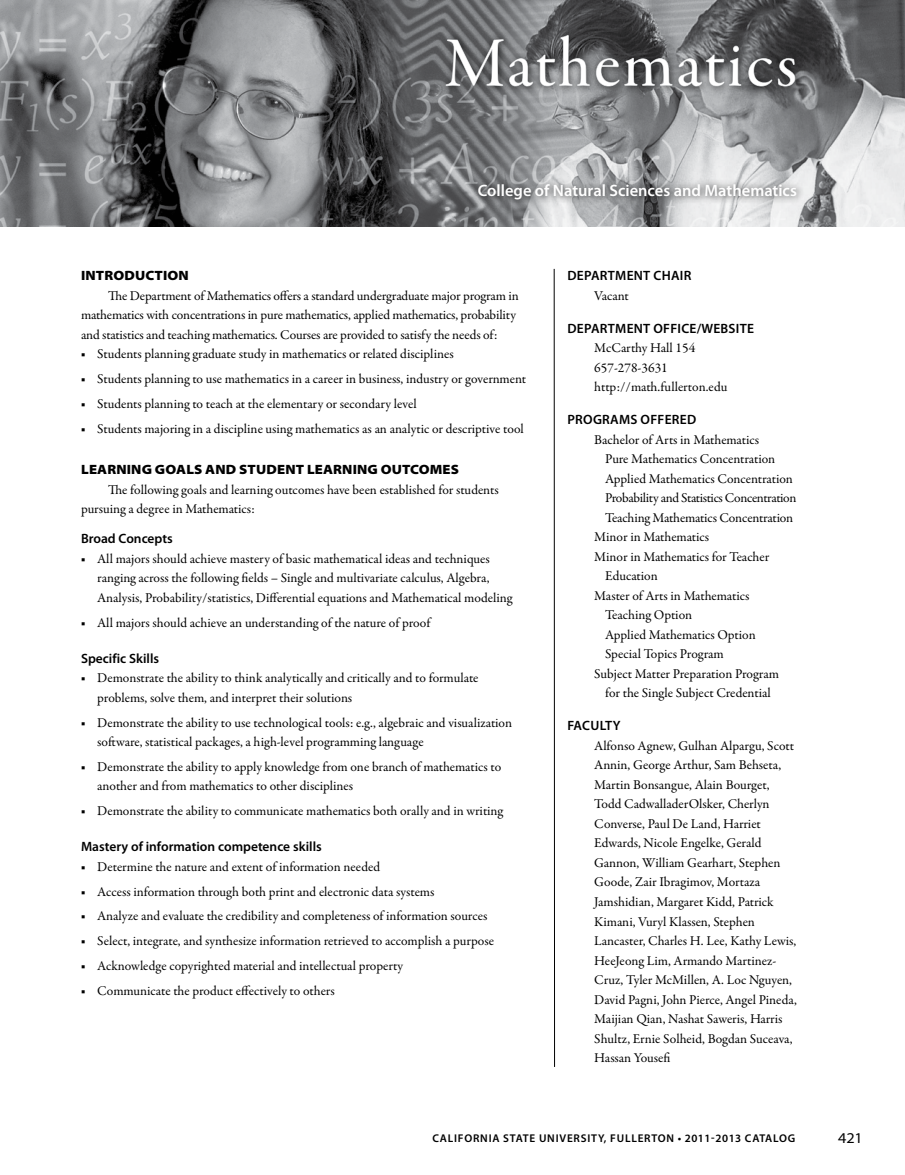
<style>
.page{position:relative;width:905px;height:1175px;background:#fff}
.page>*{position:absolute;margin:0;border:0;box-sizing:border-box;transform-origin:0 0}
.Academic_Programs-_L{font:72px "Garamond Premr Pro Disp";letter-spacing:.05em;color:#fff}
.College_Name__Academ{font:600 16.5px "Myriad Pro";color:#fff}
.Page_Number{font:semi-expanded 15px "Myriad Pro";color:#000}
.List{font:13.5px/19.5px "Garamond Premr Pro";letter-spacing:-.005em;color:#000}
.At-a-Glance{font:13.5px/19.5px "Garamond Premr Pro";letter-spacing:-.005em;color:#000}
.Body_Text{font:13.5px/19.5px "Garamond Premr Pro";letter-spacing:-.01em;color:#000}
.At-a-Glance__2nd_ln{font:13.5px "Garamond Premr Pro";letter-spacing:-.01em;color:#000}
.Subhead{font:600 13.5px "Myriad Pro";color:#000}
.At-a-Glance_Title{font:600 13.5px "Myriad Pro";letter-spacing:.02em;color:#000}
.Headline{font:900 semi-expanded 13.5px "Myriad Pro";letter-spacing:.01em;color:#000}
.At-a-Glance__2nd_ln-2{font:13.5px "Garamond Premr Pro";letter-spacing:-.03em;color:#000}
.Page_Footer{font:600 11.25px "Myriad Pro";letter-spacing:.07em;color:#000}
.s1{font-weight:600}
</style>
<div class="page">
<img style="left:0;top:0;width:904px;height:226px">
<hr style="left:554px;top:269px;width:1px;height:797px;background:#000">
<div style="left:439px;top:28px;width:364px;height:67px;background:#000;opacity:.75"></div>
<svg style="left:445px;top:35px;width:296px;height:52px"></svg>
<svg style="left:748px;top:58px;width:47px;height:29px"></svg>
<div style="left:472px;top:177px;width:332px;height:30px;background:#000;opacity:.75"></div>
<p class="Academic_Programs-_L" style="left:446px;top:24px;width:352px">Mathematics</p>
<p class="College_Name__Academ" style="left:478px;top:179px;width:320px">College of Natural Sciences and Mathematics</p>
<h2 class="Headline" style="left:81px;top:266px;width:109px">INTRODUCTION</h2>
<p class="Body_Text" style="left:81px;top:286px;width:439px;text-indent:27px">The Department of Mathematics offers a standard undergraduate major program in mathematics with concentrations in pure mathematics, applied mathematics, probability and statistics and teaching mathematics. Courses are provided to satisfy the needs of:</p>
<p class="List" style="left:81px;top:344px;width:374px"><span class="s1">■</span> Students planning graduate study in mathematics or related disciplines</p>
<p class="List" style="left:81px;top:369px;width:447px"><span class="s1">■</span> Students planning to use mathematics in a career in business, industry or government</p>
<p class="List" style="left:81px;top:394px;width:337px"><span class="s1">■</span> Students planning to teach at the elementary or secondary level</p>
<p class="List" style="left:81px;top:419px;width:444px"><span class="s1">■</span> Students majoring in a discipline using mathematics as an analytic or descriptive tool</p>
<h2 class="Headline" style="left:81px;top:460px;width:379px">LEARNING GOALS AND STUDENT LEARNING OUTCOMES</h2>
<p class="Body_Text" style="left:81px;top:480px;width:419px;text-indent:27px">The following goals and learning outcomes have been established for students pursuing a degree in Mathematics:</p>
<p class="Subhead" style="left:81px;top:530px;width:93px">Broad Concepts</p>
<p class="List" style="left:97px;top:549px;width:417px;text-indent:-16px"><span class="s1">■</span> All majors should achieve mastery of basic mathematical ideas and techniques ranging across the following fields – Single and multivariate calculus, Algebra,<br>Analysis, Probability/statistics, Differential equations and Mathematical modeling</p>
<p class="List" style="left:81px;top:613px;width:351px"><span class="s1">■</span> All majors should achieve an understanding of the nature of proof</p>
<p class="Subhead" style="left:81px;top:649px;width:80px">Specific Skills</p>
<p class="List" style="left:97px;top:668px;width:383px;text-indent:-16px"><span class="s1">■</span> Demonstrate the ability to think analytically and critically and to formulate problems, solve them, and interpret their solutions</p>
<p class="List" style="left:97px;top:713px;width:416px;text-indent:-16px"><span class="s1">■</span> Demonstrate the ability to use technological tools: e.g., algebraic and visualization software, statistical packages, a high-level programming language</p>
<p class="List" style="left:97px;top:757px;width:405px;text-indent:-16px"><span class="s1">■</span> Demonstrate the ability to apply knowledge from one branch of mathematics to another and from mathematics to other disciplines</p>
<p class="List" style="left:81px;top:801px;width:423px"><span class="s1">■</span> Demonstrate the ability to communicate mathematics both orally and in writing</p>
<p class="Subhead" style="left:81px;top:838px;width:242px">Mastery of information competence skills</p>
<p class="List" style="left:81px;top:857px;width:301px"><span class="s1">■</span> Determine the nature and extent of information needed</p>
<p class="List" style="left:81px;top:881px;width:355px"><span class="s1">■</span> Access information through both print and electronic data systems</p>
<p class="List" style="left:81px;top:906px;width:408px"><span class="s1">■</span> Analyze and evaluate the credibility and completeness of information sources</p>
<p class="List" style="left:81px;top:931px;width:414px"><span class="s1">■</span> Select, integrate, and synthesize information retrieved to accomplish a purpose</p>
<p class="List" style="left:81px;top:956px;width:324px"><span class="s1">■</span> Acknowledge copyrighted material and intellectual property</p>
<p class="List" style="left:81px;top:981px;width:255px"><span class="s1">■</span> Communicate the product effectively to others</p>
<p class="At-a-Glance_Title" style="left:567px;top:267px;width:125px">DEPARTMENT CHAIR</p>
<h4 class="At-a-Glance" style="left:594px;top:286px;width:36px">Vacant</h4>
<p class="At-a-Glance_Title" style="left:567px;top:319px;width:188px">DEPARTMENT OFFICE/WEBSITE</p>
<h4 class="At-a-Glance" style="left:594px;top:338px;width:102px">McCarthy Hall 154</h4>
<h4 class="At-a-Glance" style="left:594px;top:358px;width:75px">657-278-3631</h4>
<h4 class="At-a-Glance" style="left:594px;top:377px;width:135px">http://math.fullerton.edu</h4>
<p class="At-a-Glance_Title" style="left:567px;top:411px;width:130px">PROGRAMS OFFERED</p>
<h4 class="At-a-Glance" style="left:594px;top:430px;width:166px">Bachelor of Arts in Mathematics</h4>
<p class="At-a-Glance__2nd_ln" style="left:605px;top:451px;width:172px">Pure Mathematics Concentration</p>
<p class="At-a-Glance__2nd_ln" style="left:605px;top:470px;width:189px">Applied Mathematics Concentration</p>
<p class="At-a-Glance__2nd_ln-2" style="left:605px;top:490px;width:193px">Probability and Statistics Concentration</p>
<p class="At-a-Glance__2nd_ln" style="left:605px;top:509px;width:190px">Teaching Mathematics Concentration</p>
<h4 class="At-a-Glance" style="left:594px;top:527px;width:116px">Minor in Mathematics</h4>
<h4 class="At-a-Glance" style="left:594px;top:547px;width:176px">Minor in Mathematics for Teacher</h4>
<p class="At-a-Glance__2nd_ln" style="left:605px;top:568px;width:54px">Education</p>
<h4 class="At-a-Glance" style="left:594px;top:586px;width:157px">Master of Arts in Mathematics</h4>
<p class="At-a-Glance__2nd_ln" style="left:605px;top:607px;width:88px">Teaching Option</p>
<p class="At-a-Glance__2nd_ln" style="left:605px;top:626px;width:152px">Applied Mathematics Option</p>
<p class="At-a-Glance__2nd_ln" style="left:605px;top:646px;width:120px">Special Topics Program</p>
<h4 class="At-a-Glance" style="left:594px;top:664px;width:186px">Subject Matter Preparation Program</h4>
<p class="At-a-Glance__2nd_ln" style="left:605px;top:685px;width:167px">for the Single Subject Credential</p>
<p class="At-a-Glance_Title" style="left:567px;top:717px;width:55px">FACULTY</p>
<h4 class="At-a-Glance" style="left:594px;top:736px;width:204px">Alfonso Agnew, Gulhan Alpargu, Scott Annin, George Arthur, Sam Behseta, Martin Bonsangue, Alain Bourget, Todd CadwalladerOlsker, Cherlyn Converse, Paul De Land, Harriet Edwards, Nicole Engelke, Gerald Gannon, William Gearhart, Stephen Goode, Zair Ibragimov, Mortaza Jamshidian, Margaret Kidd, Patrick Kimani, Vuryl Klassen, Stephen Lancaster, Charles H. Lee, Kathy Lewis, HeeJeong Lim, Armando Martinez-Cruz, Tyler McMillen, A. Loc Nguyen, David Pagni, John Pierce, Angel Pineda, Maijian Qian, Nashat Saweris, Harris Shultz, Ernie Solheid, Bogdan Suceava, Hassan Yousefi</h4>
<p class="Page_Footer" style="left:432px;top:1131px;width:364px">CALIFORNIA STATE UNIVERSITY, FULLERTON • 2011-2013 CATALOG</p>
<p class="Page_Number" style="left:838px;top:1128px;width:26px">421</p>
</div>
